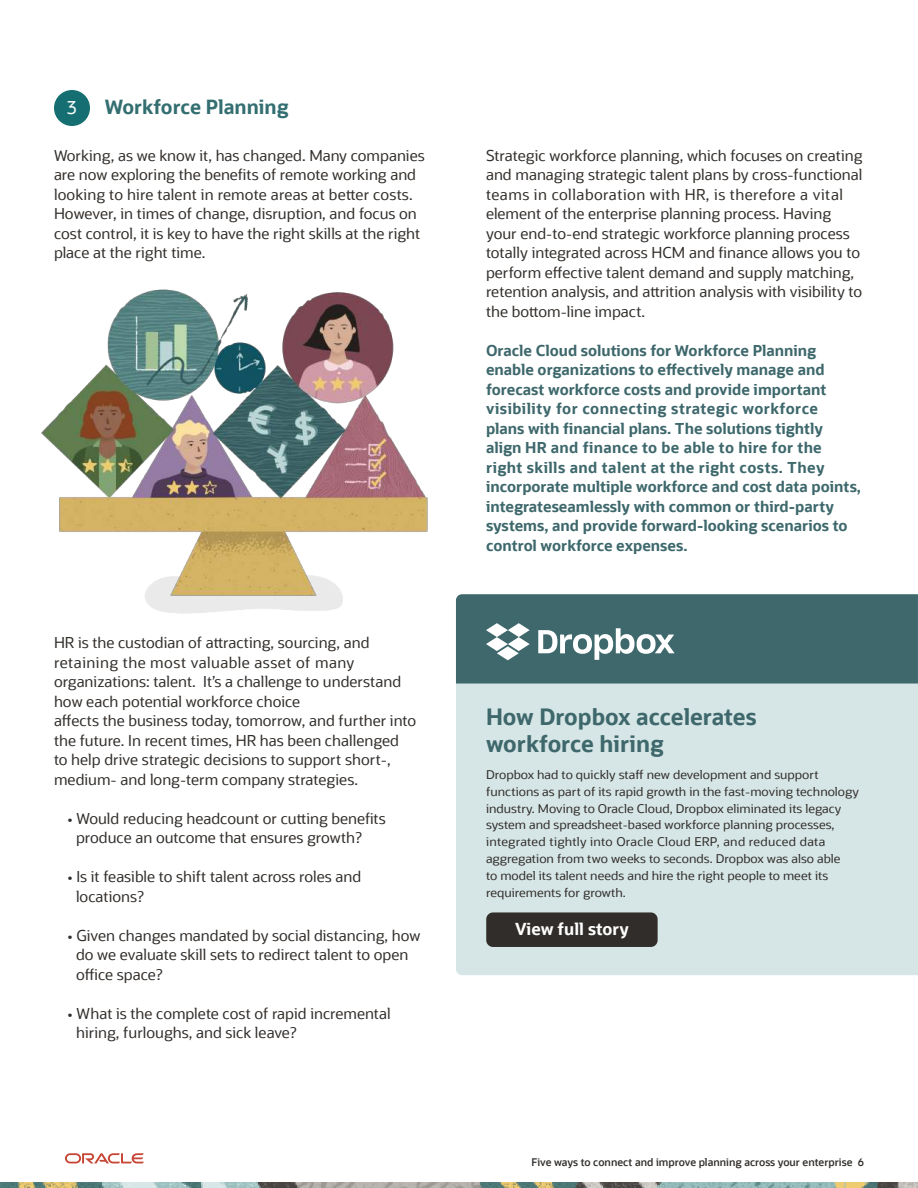
<style>
.page{position:relative;width:918px;height:1188px;background:#fff}
.page>*{position:absolute;margin:0;border:0;box-sizing:border-box;transform-origin:0 0}
.t1{font:700 22.5px/27px "Oracle Sans";color:#3e686c}
.t2{font:700 19.5px "Oracle Sans";color:#336e71}
.t3{font:18px "Oracle Sans";color:#fff}
.t4{font:700 16.5px "Oracle Sans";color:#fff}
.t5{font:15px/19.5px "Oracle Sans";color:#312d2a}
.t6{font:700 15px/19.5px "Oracle Sans";color:#3e686c}
.t7{font:12px/16.8px "Oracle Sans";color:#302d2a;scale:1.04 1}
.t8{font:600 10.5px "Oracle Sans";color:#302d2a}
</style>
<div class="page">
<svg style="left:65px;top:1153px;width:79px;height:10px"></svg>
<img style="left:0;top:1182px;width:918px;height:6px">
<div style="left:55px;top:91px;width:34px;height:34px;background:#156f72;border-radius:50%"></div>
<div style="left:54px;top:90px;width:36px;height:36px;border:2px solid #156f72;border-radius:50%"></div>
<div style="left:456px;top:684px;width:462px;height:291px;background:#d6e5e5"></div>
<svg style="left:456px;top:594px;width:462px;height:90px;background:#4a7175"></svg>
<img style="left:41px;top:289px;width:387px;height:312px">
<div style="left:486px;top:912px;width:172px;height:35px;background:#312d2a;border-radius:7px"></div>
<p class="t3" style="left:67px;top:99px;width:11px">3</p>
<h2 class="t2" style="left:105px;top:94px;width:185px">Workforce Planning</h2>
<p class="t5" style="left:54px;top:147px;width:372px">Working, as we know it, has changed. Many companies are now exploring the bene昀椀ts of remote working and looking to hire talent in remote areas at be琀琀er costs.<br>However, in times of change, disruption, and focus on cost control, it is key to have the right skills at the right place at the right time.</p>
<p class="t5" style="left:54px;top:633px;width:364px">HR is the custodian of a琀琀racting, sourcing, and retaining the most valuable asset of many organizations: talent. It’s a challenge to understand how each potential workforce choice<br>a昀昀ects the business today, tomorrow, and further into the future. In recent times, HR has been challenged to help drive strategic decisions to support short-, medium- and long-term company strategies.</p>
<p class="t5" style="left:76px;top:809px;width:311px;text-indent:-9px">• Would reducing headcount or cu琀琀ing bene昀椀ts produce an outcome that ensures growth?</p>
<p class="t5" style="left:76px;top:868px;width:287px;text-indent:-9px">• Is it feasible to shift talent across roles and locations?</p>
<p class="t5" style="left:76px;top:927px;width:346px;text-indent:-9px">• Given changes mandated by social distancing, how do we evaluate skill sets to redirect talent to open o昀케ce space?</p>
<p class="t5" style="left:76px;top:1005px;width:316px;text-indent:-9px">• What is the complete cost of rapid incremental hiring, furloughs, and sick leave?</p>
<p class="t5" style="left:486px;top:147px;width:378px">Strategic workforce planning, which focuses on creating and managing strategic talent plans by cross-functional teams in collaboration with HR, is therefore a vital element of the enterprise planning process. Having your end-to-end strategic workforce planning process totally integrated across HCM and 昀椀nance allows you to perform e昀昀ective talent demand and supply matching, retention analysis, and a琀琀rition analysis with visibility to the bo琀琀om-line impact.</p>
<p class="t6" style="left:486px;top:341px;width:377px">Oracle Cloud solutions for Workforce Planning enable organizations to e昀昀ectively manage and forecast workforce costs and provide important visibility for connecting strategic workforce<br>plans with 昀椀nancial plans. The solutions tightly align HR and finance to be able to hire for the right skills and talent at the right costs. They incorporate multiple workforce and cost data points, integrateseamlessly with common or third-party systems, and provide forward-looking scenarios to control workforce expenses.</p>
<h1 class="t1" style="left:486px;top:704px;width:272px">How Dropbox accelerates workforce hiring</h1>
<p class="t7" style="left:486px;top:766px;width:360px">Dropbox had to quickly sta昀昀 new development and support functions as part of its rapid growth in the fast-moving technology industry. Moving to Oracle Cloud, Dropbox eliminated its legacy system and spreadsheet-based workforce planning processes, integrated tightly into Oracle Cloud ERP, and reduced data aggregation from two weeks to seconds. Dropbox was also able<br>to model its talent needs and hire the right people to meet its requirements for growth.</p>
<p class="t4" style="left:515px;top:919px;width:115px">View full story</p>
<p class="t8" style="left:532px;top:1158px;width:334px">Five ways to connect and improve planning across your enterprise 6</p>
</div>
